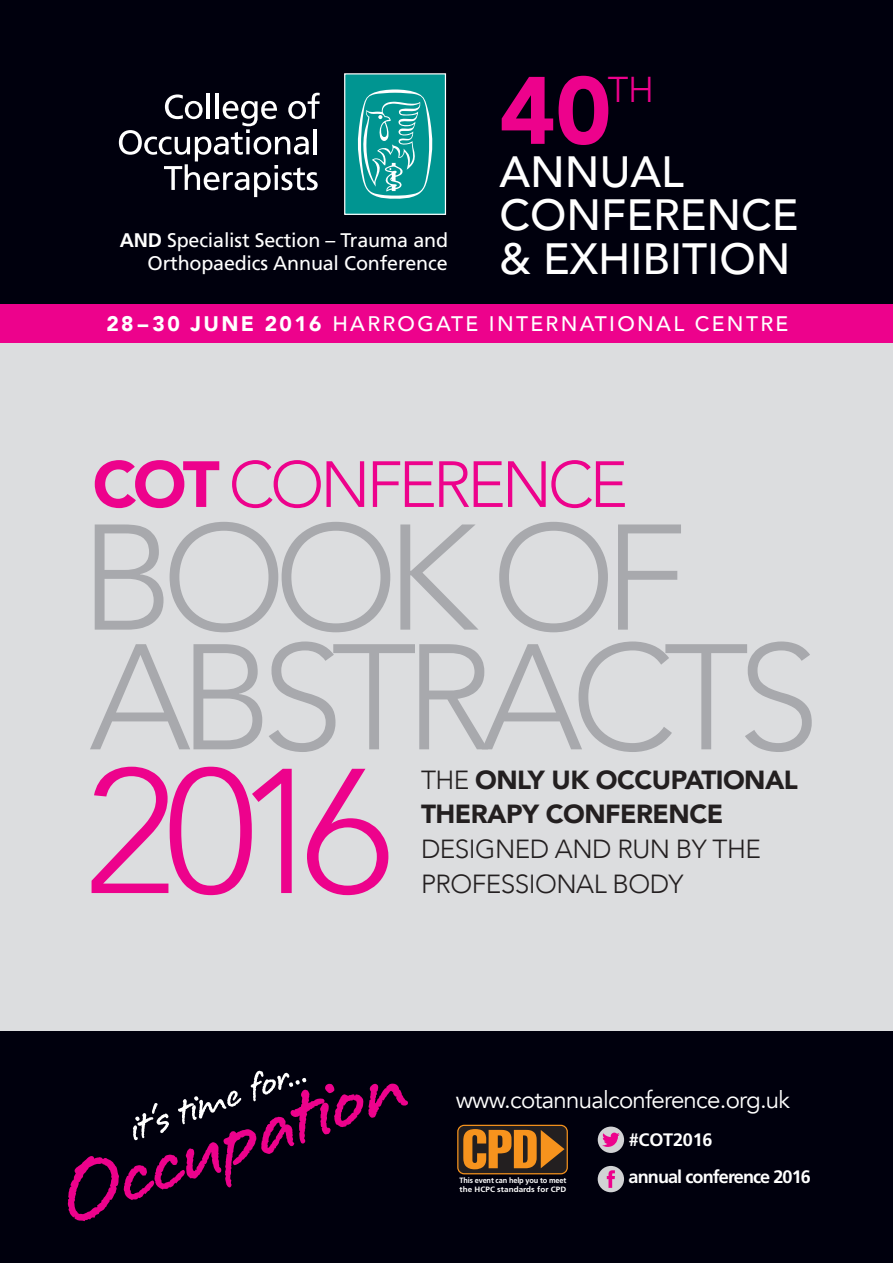
<style>
.page{position:relative;width:893px;height:1263px;background:#fff}
.page>*{position:absolute;margin:0;border:0;box-sizing:border-box;transform-origin:0 0}
.t1{font:300 175.5px "Avenir";color:#ed028c}
.t2{font:300 148.5px/119.7px "Avenir";letter-spacing:-.08em;color:#a8a9ad}
.t3{font:700 105px "Longhand";color:#ed028c;scale:.85 1}
.t4{font:900 94.65px "Avenir";color:#ed028c}
.t5{font:300 64.5px "Avenir";letter-spacing:-.06em;color:#ed028c}
.t6{font:extra-condensed 53.85px "Helvetica";color:#f7931d}
.t7{font:700 49.05px "Longhand";color:#fff;scale:.85 1}
.t8{font:500 43.65px/43.3px "Avenir";color:#fff}
.t9{font:300 35.85px "Avenir";color:#ed028c}
.t10{font:900 26.1px/34.7px "Avenir";letter-spacing:-.02em;color:#231f20}
.t11{font:300 26.1px/34.7px "Avenir";letter-spacing:-.02em;color:#231f20}
.t12{font:24px "Avenir";letter-spacing:-.03em;color:#fff}
.t13{font:500 21px "Avenir";letter-spacing:.11em;color:#fff}
.t14{font:19.65px/22.6px "Frutiger";letter-spacing:-.01em;color:#fff;text-align:right}
.t15{font:700 18px/37px "Frutiger";letter-spacing:-.05em;color:#fff}
.t16{font:700 7.65px/9.3px "Frutiger";letter-spacing:-.02em;color:#fff;scale:.96 1}
.s1{font-weight:700}
.s2{font-weight:900}
.s3{font-weight:300}
</style>
<div class="page">
<div style="left:0;top:0;width:893px;height:309px;background:#00000d"></div>
<div style="left:0;top:340px;width:893px;height:707px;background:#dcdddf"></div>
<div style="left:0;top:304px;width:893px;height:39px;background:#ed028c"></div>
<div style="left:0;top:1031px;width:893px;height:232px;background:#00000d"></div>
<div style="left:345px;top:74px;width:100px;height:140px;background:#009591"></div>
<div style="left:344px;top:73px;width:102px;height:142px;border:1px solid #fff"></div>
<svg style="left:357px;top:90px;width:76px;height:109px"></svg>
<svg style="left:119px;top:93px;width:201px;height:104px"></svg>
<div style="left:458px;top:1125px;width:109px;height:49px;background:#231f20;border-radius:6px"></div>
<div style="left:457px;top:1125px;width:111px;height:49px;border:1px solid #f7931d;border-radius:6px"></div>
<svg style="left:541px;top:1130px;width:23px;height:38px"></svg>
<div style="left:598px;top:1127px;width:26px;height:26px;background:#d1d2d4;border-radius:50%"></div>
<svg style="left:602px;top:1133px;width:18px;height:14px"></svg>
<div style="left:598px;top:1166px;width:26px;height:26px;background:#d1d2d4;border-radius:50%"></div>
<svg style="left:607px;top:1170px;width:8px;height:18px"></svg>
<p class="t14" style="left:120px;top:229px;width:330px"><span class="s1">AND</span> Specialist Section – Trauma and<br>Orthopaedics Annual Conference</p>
<h3 class="t4" style="left:499px;top:30px;width:113px">40</h3>
<h3 class="t9" style="left:607px;top:69px;width:48px">TH</h3>
<h3 class="t8" style="left:499px;top:148px;width:301px">ANNUAL<br>CONFERENCE &amp; EXHIBITION</h3>
<p class="t13" style="left:107px;top:305px;width:683px"><span class="s2">28–30 JUNE 2016</span> HARROGATE INTERNATIONAL CENTRE</p>
<h3 class="t5" style="left:93px;top:447px;width:537px"><span class="s2">COT</span> CONFERENCE</h3>
<h2 class="t2" style="left:80px;top:519px;width:741px">BOOK OF<br>ABSTRACTS</h2>
<h1 class="t1" style="left:84px;top:729px;width:310px">2016</h1>
<h3 class="t10" style="left:421px;top:762px;width:378px"><span class="s3">THE</span> ONLY UK OCCUPATIONAL<br>THERAPY CONFERENCE</h3>
<h3 class="t11" style="left:421px;top:832px;width:341px">DESIGNED AND RUN BY THE<br>PROFESSIONAL BODY</h3>
<h3 class="t7" style="left:122px;top:1107px;width:220px;rotate:-19deg">it’s time for...</h3>
<h3 class="t3" style="left:42px;top:1150px;width:430px;rotate:-19deg">Occupation</h3>
<p class="t12" style="left:456px;top:1086px;width:336px">www.cotannualconference.org.uk</p>
<h3 class="t6" style="left:462px;top:1119px;width:77px">CPD</h3>
<p class="t16" style="left:459px;top:1176px;width:113px">This event can help you to meet the HCPC standards for CPD</p>
<p class="t15" style="left:628px;top:1121px;width:184px">#COT2016<br>annual conference 2016</p>
</div>
